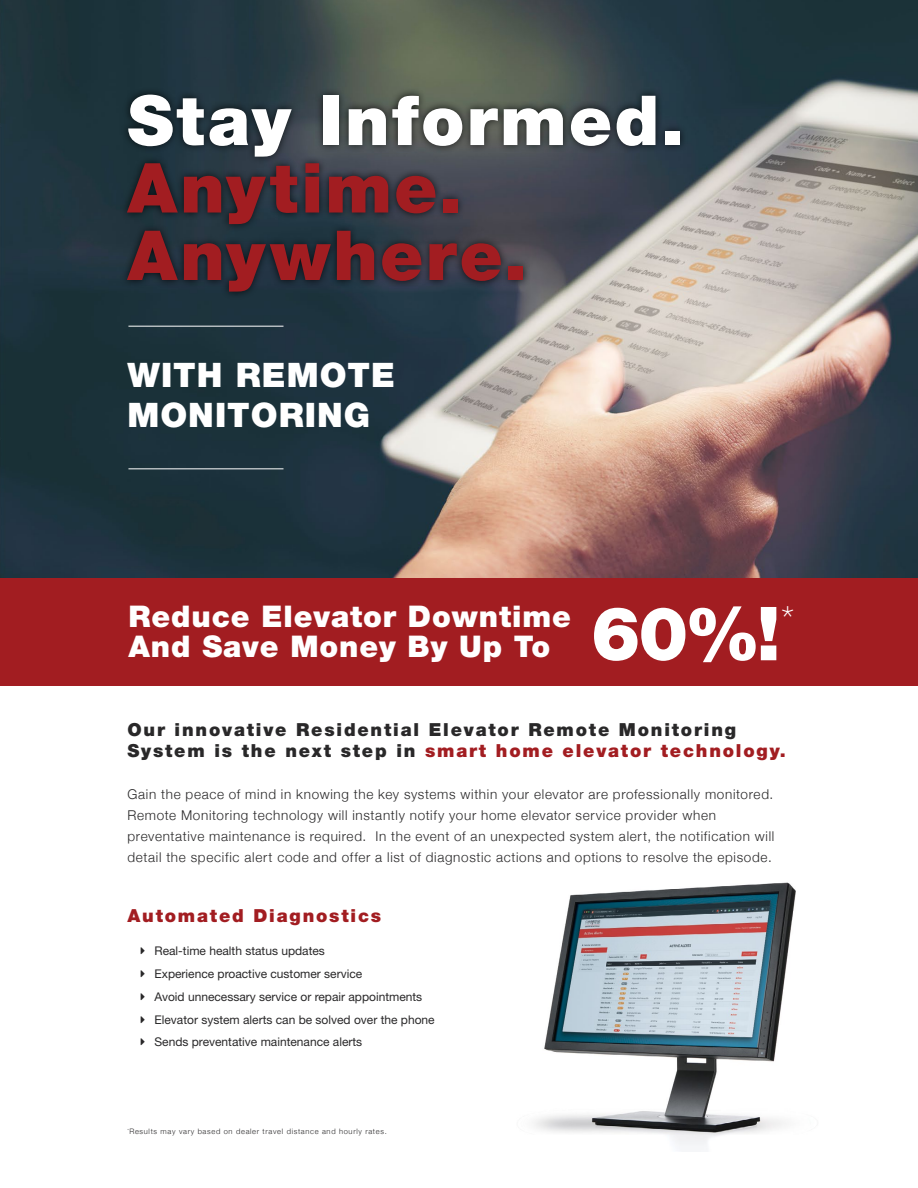
<style>
.page{position:relative;width:918px;height:1188px;background:#fff}
.page>*{position:absolute;margin:0;border:0;box-sizing:border-box;transform-origin:0 0}
.t1{font:900 74.7px "Helvetica Neue";color:#fff}
.t2{font:900 69px/67.5px "Helvetica Neue";letter-spacing:.04em;color:#a21d21}
.t3{font:900 69px "Helvetica Neue";letter-spacing:.035em;color:#fff}
.t4{font:100 37.65px "Helvetica Neue";color:#fff}
.t5{font:900 33.75px/39.8px "Helvetica Neue";letter-spacing:.03em;color:#fff}
.t6{font:900 29.85px "Helvetica Neue";letter-spacing:.03em;color:#fff}
.t7{font:900 18px/21px "Helvetica Neue";letter-spacing:.1em;color:#292829}
.t8{font:900 18px "Helvetica Neue";letter-spacing:.1em;color:#a21d21}
.t9{font:300 13.5px/21px "Helvetica Neue";letter-spacing:.05em;color:#292829}
.t10{font:12px/22.8px "Helvetica Neue";color:#292829}
.t11{font:300 7.5px "Helvetica Neue";letter-spacing:.09em;color:#292829}
.s1{color:#a21d21}
</style>
<div class="page">
<img style="left:0;top:0;width:918px;height:578px">
<img style="left:534px;top:882px;width:262px;height:264px">
<div style="left:0;top:578px;width:918px;height:108px;background:#a21d21"></div>
<hr style="left:128px;top:468px;width:156px;height:1px;background:#fff">
<hr style="left:128px;top:326px;width:156px;height:1px;background:#fff">
<div style="left:120px;top:87px;width:568px;height:213px;background:#000;opacity:.75"></div>
<h2 class="t3" style="left:127px;top:79px;width:558px">Stay Informed.</h2>
<h2 class="t2" style="left:127px;top:154px;width:402px">Anytime.<br>Anywhere.</h2>
<h3 class="t5" style="left:127px;top:355px;width:269px">WITH REMOTE<br>MONITORING</h3>
<h3 class="t6" style="left:128px;top:598px;width:444px">Reduce Elevator Downtime</h3>
<h3 class="t4" style="left:781px;top:598px;width:15px">*</h3>
<h3 class="t6" style="left:128px;top:628px;width:423px">And Save Money By Up To</h3>
<h1 class="t1" style="left:591px;top:589px;width:191px">60%!</h1>
<h3 class="t7" style="left:127px;top:719px;width:660px">Our innovative Residential Elevator Remote Monitoring<br>System is the next step in <span class="s1">smart home elevator technology.</span></h3>
<p class="t9" style="left:127px;top:784px;width:648px">Gain the peace of mind in knowing the key systems within your elevator are professionally monitored.<br>Remote Monitoring technology will instantly notify your home elevator service provider when preventative maintenance is required. In the event of an unexpected system alert, the notification will detail the specific alert code and offer a list of diagnostic actions and options to resolve the episode.</p>
<h3 class="t8" style="left:127px;top:905px;width:255px">Automated Diagnostics</h3>
<p class="t10" style="left:154px;top:940px;width:282px">Real-time health status updates<br>Experience proactive customer service<br>Avoid unnecessary service or repair appointments Elevator system alerts can be solved over the phone Sends preventative maintenance alerts</p>
<p class="t11" style="left:127px;top:1127px;width:261px"><sup>*</sup>Results may vary based on dealer travel distance and hourly rates.</p>
</div>
